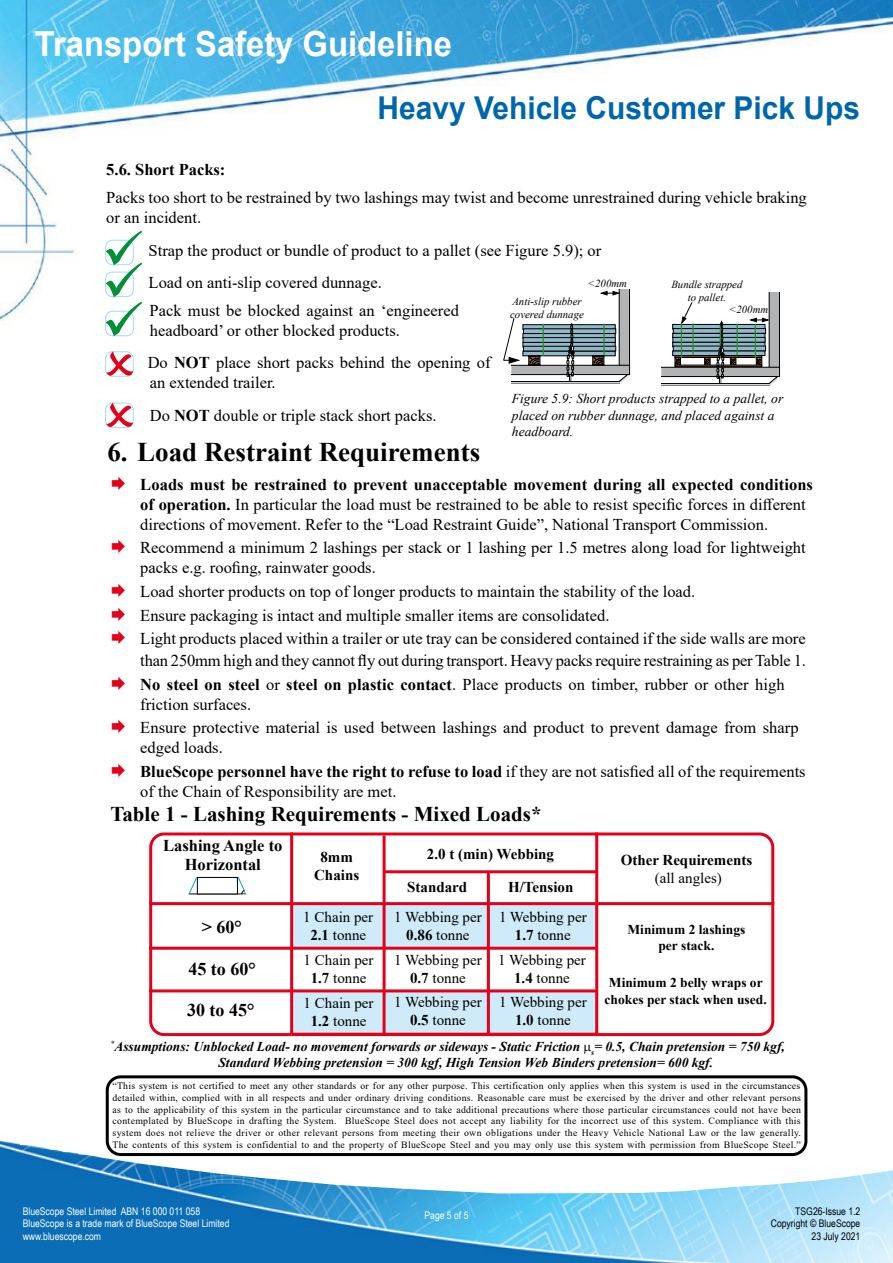
<style>
.page{position:relative;width:893px;height:1263px;background:#fff}
.page>*{position:absolute;margin:0;border:0;box-sizing:border-box;transform-origin:0 0}
.t1{font:700 34.5px "Arial";color:#fff;scale:.95 1}
.t2{font:700 31.5px "Arial";color:#0066ac;scale:.95 1}
.t3{font:700 27px "Times New Roman";color:#000}
.t4{font:700 21px "Times New Roman";color:#000}
.t5{font:700 18px "Times New Roman";color:#000}
.t6{font:16.5px/19.8px "Times New Roman";color:#000}
.t7{font:700 16.5px/19.8px "Times New Roman";color:#000;text-align:center}
.t8{font:15px/18px "Times New Roman";color:#000;text-align:center}
.t9{font:700 15px/18px "Times New Roman";color:#000;text-align:center}
.t10{font:italic 700 13.5px/16.2px "Times New Roman";color:#000}
.t11{font:italic 13.5px/16.2px "Times New Roman";color:#000}
.t12{font:700 13.5px/16.5px "Times New Roman";color:#000;text-align:center}
.t13{font:italic 10.8px/12.9px "Times New Roman";color:#000}
.t14{font:10.5px/12.6px "Arial Narrow";color:#fff}
.t15{font:10.5px/12.6px "Arial Narrow";color:#000;text-align:right}
.t16{font:9.75px/11.7px "Times New Roman";letter-spacing:.03em;color:#000;text-align:justify}
.s1{font-weight:700}
</style>
<div class="page">
<img style="left:0;top:1193px;width:893px;height:70px">
<img style="left:0;top:0;width:893px;height:340px">
<svg style="left:0;top:1094px;width:893px;height:99px"></svg>
<div style="left:105px;top:311px;width:29px;height:25px;border:1px solid #a2daf4;border-radius:7px"></div>
<div style="left:105px;top:240px;width:29px;height:25px;border:1px solid #a2daf4;border-radius:7px"></div>
<div style="left:105px;top:272px;width:29px;height:25px;border:1px solid #a2daf4;border-radius:7px"></div>
<div style="left:105px;top:403px;width:29px;height:25px;border:1px solid #a2daf4;border-radius:7px"></div>
<div style="left:105px;top:351px;width:29px;height:26px;border:1px solid #a2daf4;border-radius:7px"></div>
<svg style="left:503px;top:289px;width:127px;height:94px"></svg>
<svg style="left:661px;top:292px;width:119px;height:93px"></svg>
<div style="left:149px;top:832px;width:625px;height:204px;border:3px solid #e2001a;border-radius:14px"></div>
<div style="left:292px;top:991px;width:305px;height:43px;background:#cfebf9"></div>
<div style="left:292px;top:904px;width:305px;height:43px;background:#cfebf9"></div>
<hr style="left:290px;top:832px;width:3px;height:202px;background:#e2001a">
<hr style="left:149px;top:902px;width:625px;height:3px;background:#e2001a">
<hr style="left:595px;top:832px;width:3px;height:201px;background:#e2001a">
<hr style="left:149px;top:947px;width:448px;height:3px;background:#e2001a">
<div style="left:197px;top:877px;width:41px;height:17px;border:1px solid #000"></div>
<svg style="left:188px;top:876px;width:10px;height:19px"></svg>
<svg style="left:237px;top:876px;width:15px;height:20px"></svg>
<hr style="left:383px;top:835px;width:3px;height:200px;background:#e2001a">
<hr style="left:149px;top:989px;width:448px;height:3px;background:#e2001a">
<hr style="left:487px;top:872px;width:3px;height:163px;background:#e2001a">
<hr style="left:384px;top:870px;width:213px;height:3px;background:#e2001a">
<hr style="left:292px;top:1033px;width:305px;height:3px;background:#e2001a">
<div style="left:106px;top:1075px;width:701px;height:81px;border:3px solid #000;border-radius:14px"></div>
<svg style="left:106px;top:402px;width:27px;height:25px"></svg>
<svg style="left:106px;top:351px;width:27px;height:25px"></svg>
<svg style="left:106px;top:230px;width:36px;height:106px"></svg>
<h1 class="t1" style="left:35px;top:19px;width:441px">Transport Safety Guideline</h1>
<h2 class="t2" style="left:378px;top:85px;width:509px">Heavy Vehicle Customer Pick Ups</h2>
<p class="t7" style="left:106px;top:159px;width:121px">5.6. Short Packs:</p>
<p class="t6" style="left:106px;top:187px;width:702px">Packs too short to be restrained by two lashings may twist and become unrestrained during vehicle braking or an incident.</p>
<p class="t6" style="left:149px;top:233px;width:454px;line-height:32.5px">Strap the product or bundle of product to a pallet (see Figure 5.9); or<br>Load on anti-slip covered dunnage.</p>
<p class="t13" style="left:510px;top:294px;width:75px">Anti-slip rubber covered dunnage</p>
<p class="t13" style="left:588px;top:276px;width:41px">&lt;200mm</p>
<p class="t13" style="left:671px;top:278px;width:73px;text-align:center">Bundle strapped to pallet.</p>
<p class="t6" style="left:150px;top:300px;width:311px">Pack must be blocked against an ‘engineered headboard’ or other blocked products.</p>
<p class="t6" style="left:148px;top:352px;width:344px">Do <span class="s1">NOT</span> place short packs behind the opening of an extended trailer.</p>
<p class="t6" style="left:150px;top:405px;width:288px">Do <span class="s1">NOT</span> double or triple stack short packs.</p>
<h3 class="t3" style="left:107px;top:432px;width:374px">6. Load Restraint Requirements</h3>
<p class="t6" style="left:140px;top:474px;width:674px"><span class="s1">Loads must be restrained to prevent unacceptable movement during all expected conditions of operation.</span> In particular the load must be restrained to be able to resist specific forces in different directions of movement. Refer to the “Load Restraint Guide”, National Transport Commission.</p>
<p class="t6" style="left:140px;top:537px;width:667px">Recommend a minimum 2 lashings per stack or 1 lashing per 1.5 metres along load for lightweight packs e.g. roofing, rainwater goods.</p>
<p class="t6" style="left:140px;top:579px;width:667px;line-height:23.7px">Load shorter products on top of longer products to maintain the stability of the load.<br>Ensure packaging is intact and multiple smaller items are consolidated.<br>Light products placed within a trailer or ute tray can be considered contained if the side walls are more</p>
<p class="t6" style="left:140px;top:648px;width:667px;line-height:23.7px">than 250mm high and they cannot fly out during transport. Heavy packs require restraining as per Table 1.<br><span class="s1">No steel on steel</span> or <span class="s1">steel on plastic contact</span>. Place products on timber, rubber or other high</p>
<p class="t6" style="left:140px;top:692px;width:660px;line-height:23.7px">friction surfaces.<br>Ensure protective material is used between lashings and product to prevent damage from sharp</p>
<p class="t6" style="left:140px;top:735px;width:667px;line-height:23.7px">edged loads.<br><span class="s1">BlueScope personnel have the right to refuse to load</span> if they are not satisfied all of the requirements</p>
<p class="t6" style="left:140px;top:781px;width:258px">of the Chain of Responsibility are met.</p>
<p class="t13" style="left:729px;top:303px;width:41px">&lt;200mm</p>
<p class="t11" style="left:512px;top:390px;width:273px">Figure 5.9: Short products strapped to a pallet, or placed on rubber dunnage, and placed against a headboard.</p>
<p class="t4" style="left:110px;top:799px;width:433px">Table 1 - Lashing Requirements - Mixed Loads*</p>
<p class="t7" style="left:163px;top:835px;width:121px">Lashing Angle to<br>Horizontal</p>
<p class="t9" style="left:314px;top:848px;width:47px">8mm<br>Chains</p>
<p class="t9" style="left:427px;top:845px;width:129px">2.0 t (min) Webbing</p>
<p class="t9" style="left:407px;top:877px;width:62px">Standard</p>
<p class="t9" style="left:508px;top:878px;width:67px">H/Tension</p>
<p class="t5" style="left:202px;top:914px;width:41px">&gt; 60°</p>
<p class="t8" style="left:303px;top:907px;width:71px">1 Chain per<br><span class="s1">2.1</span> tonne</p>
<p class="t8" style="left:394px;top:907px;width:89px">1 Webbing per<br><span class="s1">0.86</span> tonne</p>
<p class="t5" style="left:188px;top:956px;width:69px">45 to 60°</p>
<p class="t8" style="left:304px;top:951px;width:71px">1 Chain per<br><span class="s1">1.7</span> tonne</p>
<p class="t8" style="left:304px;top:993px;width:71px">1 Chain per<br><span class="s1">1.2</span> tonne</p>
<p class="t5" style="left:187px;top:997px;width:69px">30 to 45°</p>
<p class="t8" style="left:394px;top:951px;width:89px">1 Webbing per<br><span class="s1">0.7</span> tonne</p>
<p class="t8" style="left:394px;top:993px;width:89px">1 Webbing per<br><span class="s1">0.5</span> tonne</p>
<p class="t8" style="left:499px;top:907px;width:89px">1 Webbing per<br><span class="s1">1.7</span> tonne</p>
<p class="t8" style="left:498px;top:951px;width:89px">1 Webbing per<br><span class="s1">1.4</span> tonne</p>
<p class="t8" style="left:499px;top:993px;width:89px">1 Webbing per<br><span class="s1">1.0</span> tonne</p>
<p class="t9" style="left:621px;top:850px;width:133px">Other Requirements</p>
<p class="t8" style="left:655px;top:868px;width:69px">(all angles)</p>
<p class="t12" style="left:628px;top:920px;width:119px">Minimum 2 lashings per stack.</p>
<p class="t12" style="left:605px;top:974px;width:164px">Minimum 2 belly wraps or chokes per stack when used.</p>
<p class="t10" style="left:218px;top:1038px;width:568px;text-indent:-108px"><sup>*</sup>Assumptions: Unblocked Load- no movement forwards or sideways - Static Friction <sub>s</sub>= 0.5, Chain pretension = 750 kgf,<br>Standard Webbing pretension = 300 kgf, High Tension Web Binders pretension= 600 kgf.</p>
<p class="t16" style="left:113px;top:1080px;width:690px">“This system is not certified to meet any other standards or for any other purpose. This certification only applies when this system is used in the circumstances detailed within, complied with in all respects and under ordinary driving conditions. Reasonable care must be exercised by the driver and other relevant persons as to the applicability of this system in the particular circumstance and to take additional precautions where those particular circumstances could not have been contemplated by BlueScope in drafting the System. BlueScope Steel does not accept any liability for the incorrect use of this system. Compliance with this system does not relieve the driver or other relevant persons from meeting their own obligations under the Heavy Vehicle National Law or the law generally.<br>The contents of this system is confidential to and the property of BlueScope Steel and you may only use this system with permission from BlueScope Steel.”</p>
<p class="t14" style="left:23px;top:1204px;width:208px">BlueScope Steel Limited ABN 16 000 011 058<br>BlueScope is a trade mark of BlueScope Steel Limited www.bluescope.com</p>
<p class="t14" style="left:424px;top:1208px;width:46px">Page 5 of 5</p>
<p class="t15" style="left:771px;top:1204px;width:91px">TSG26-Issue 1.2<br>Copyright © BlueScope<br>23 July 2021</p>
</div>
